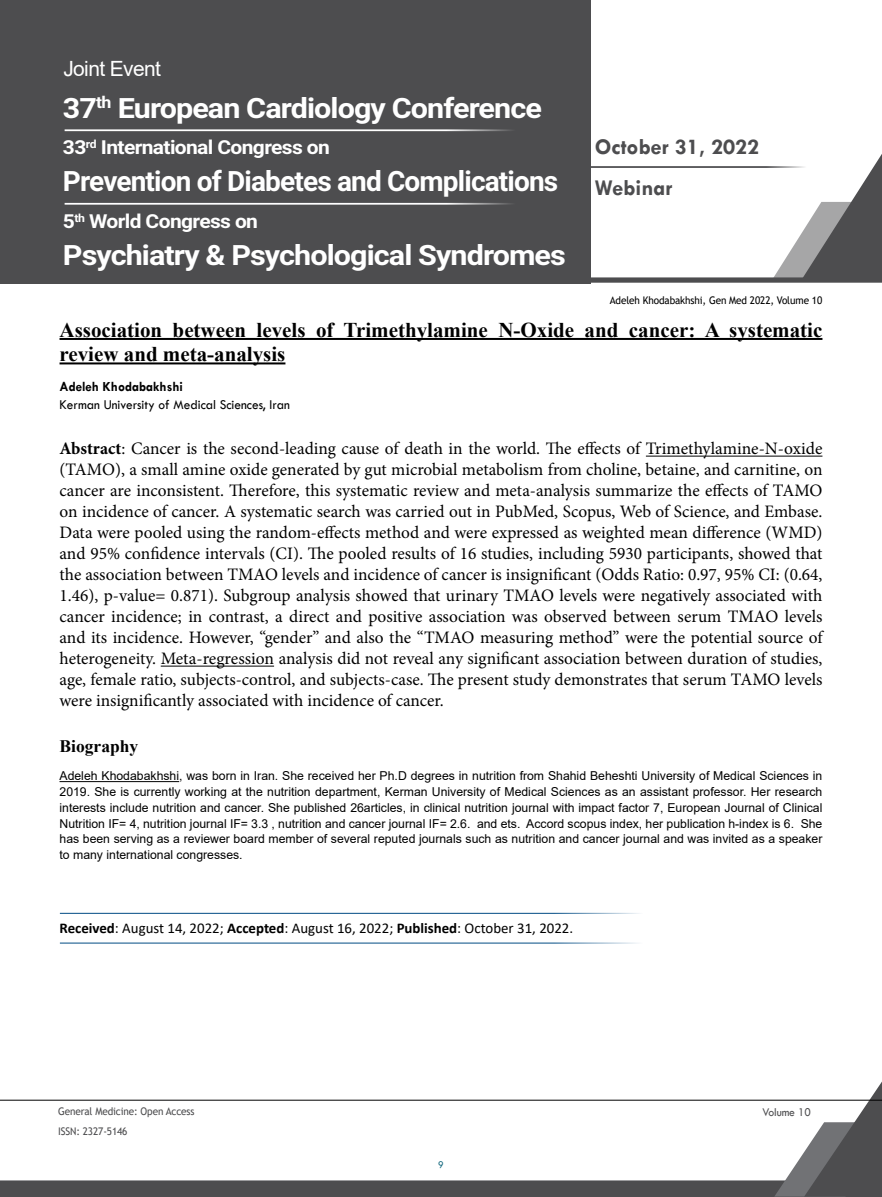
<style>
.page{position:relative;width:882px;height:1197px;background:#fff}
.page>*{position:absolute;margin:0;border:0;box-sizing:border-box;transform-origin:0 0}
.t1{font:700 28px "Roboto";letter-spacing:-.03em;color:#fff;scale:1.09 1}
.t2{font:700 28px "Roboto";letter-spacing:-.03em;color:#fff}
.t3{font:700 22.75px/41.1px "Tw Cen";color:#4d4d4f}
.t4{font:700 21px/24.5px "Times New Roman";color:#000}
.t5{font:21px "Arial";letter-spacing:-.03em;color:#fff}
.t6{font:700 19.25px "Roboto";letter-spacing:-.03em;color:#fff;scale:1.09 1}
.t7{font:17.5px/21px "Minion Pro";color:#000;text-align:justify}
.t8{font:700 17.5px "Times New Roman";color:#000}
.t9{font:14.88px "Calibri";color:#000}
.t10{font:14px "Tw Cen";color:#000;scale:.95 1}
.t11{font:700 14px "Tw Cen";color:#000;scale:.95 1}
.t12{font:12.25px/15.8px "Arial";color:#000;text-align:justify}
.t13{font:12.25px "Tw Cen";letter-spacing:-.01em;color:#4d4d4f;scale:.95 1}
.t14{font:10.5px "Trebuchet MS";letter-spacing:-.01em;color:#4d4d4f;scale:.95 1}
.t15{font:10.5px "Trebuchet MS";letter-spacing:-.01em;color:#000;scale:.95 1}
.t16{font:10.5px "Tw Cen";color:#15697e;scale:.95 1}
.s1{font-weight:700}
</style>
<div class="page">
<svg style="left:0;top:1081px;width:882px;height:116px"></svg>
<hr style="left:0;top:1100px;width:882px;height:1px;background:#000">
<div style="left:0;top:0;width:590px;height:283px;background:#4d4d4f"></div>
<svg style="left:64px;top:153px;width:818px;height:130px"></svg>
<hr style="left:65px;top:129px;width:477px;height:2px;background:#fff">
<hr style="left:65px;top:203px;width:477px;height:2px;background:#fff">
<hr style="left:60px;top:338px;width:762px;height:2px;background:#000">
<hr style="left:60px;top:362px;width:225px;height:2px;background:#000">
<hr style="left:646px;top:456px;width:176px;height:1px;background:#000">
<hr style="left:161px;top:666px;width:113px;height:1px;background:#000">
<hr style="left:60px;top:781px;width:119px;height:1px;background:#000">
<hr style="left:60px;top:913px;width:618px;height:1px;background:#004b84">
<hr style="left:60px;top:943px;width:618px;height:1px;background:#004b84">
<p class="t5" style="left:63px;top:54px;width:99px">Joint Event</p>
<h1 class="t1" style="left:63px;top:88px;width:441px">37<sup>th</sup> European Cardiology Conference</h1>
<p class="t6" style="left:63px;top:134px;width:246px">33<sup>rd</sup> International Congress on</p>
<h1 class="t2" style="left:63px;top:162px;width:497px">Prevention of Diabetes and Complications</h1>
<p class="t6" style="left:63px;top:208px;width:180px">5<sup>th</sup> World Congress on</p>
<h1 class="t1" style="left:63px;top:235px;width:463px">Psychiatry &amp; Psychological Syndromes</h1>
<h2 class="t3" style="left:595px;top:126px;width:166px">October 31, 2022<br>Webinar</h2>
<p class="t15" style="left:610px;top:293px;width:225px">Adeleh Khodabakhshi, Gen Med 2022, Volume 10</p>
<p class="t4" style="left:60px;top:317px;width:764px">Association between levels of Trimethylamine N-Oxide and cancer: A systematic review and meta-analysis</p>
<p class="t11" style="left:60px;top:378px;width:131px">Adeleh Khodabakhshi</p>
<p class="t10" style="left:60px;top:396px;width:244px">Kerman University of Medical Sciences, Iran</p>
<p class="t7" style="left:60px;top:438px;width:765px"><span class="s1">Abstract</span>: Cancer is the second-leading cause of death in the world. The effects of Trimethylamine-N-oxide (TAMO), a small amine oxide generated by gut microbial metabolism from choline, betaine, and carnitine, on cancer are inconsistent. Therefore, this systematic review and meta-analysis summarize the effects of TAMO on incidence of cancer. A systematic search was carried out in PubMed, Scopus, Web of Science, and Embase.<br>Data were pooled using the random-effects method and were expressed as weighted mean difference (WMD) and 95% confidence intervals (CI). The pooled results of 16 studies, including 5930 participants, showed that the association between TMAO levels and incidence of cancer is insignificant (Odds Ratio: 0.97, 95% CI: (0.64, 1.46), p-value= 0.871). Subgroup analysis showed that urinary TMAO levels were negatively associated with cancer incidence; in contrast, a direct and positive association was observed between serum TMAO levels and its incidence. However, “gender” and also the “TMAO measuring method” were the potential source of heterogeneity. Meta-regression analysis did not reveal any significant association between duration of studies, age, female ratio, subjects-control, and subjects-case. The present study demonstrates that serum TAMO levels were insignificantly associated with incidence of cancer.</p>
<p class="t8" style="left:60px;top:734px;width:80px">Biography</p>
<p class="t12" style="left:60px;top:768px;width:764px">Adeleh Khodabakhshi, was born in Iran. She received her Ph.D degrees in nutrition from Shahid Beheshti University of Medical Sciences in 2019. She is currently working at the nutrition department, Kerman University of Medical Sciences as an assistant professor. Her research interests include nutrition and cancer. She published 26articles, in clinical nutrition journal with impact factor 7, European Journal of Clinical Nutrition IF= 4, nutrition journal IF= 3.3 , nutrition and cancer journal IF= 2.6. and ets. Accord scopus index, her publication h-index is 6. She has been serving as a reviewer board member of several reputed journals such as nutrition and cancer journal and was invited as a speaker to many international congresses.</p>
<p class="t9" style="left:60px;top:918px;width:515px"><span class="s1">Received</span>: August 14, 2022; <span class="s1">Accepted</span>: August 16, 2022; <span class="s1">Published</span>: October 31, 2022.</p>
<p class="t14" style="left:58px;top:1105px;width:145px">General Medicine: Open Access</p>
<p class="t13" style="left:762px;top:1104px;width:53px">Volume 10</p>
<p class="t14" style="left:58px;top:1125px;width:75px">ISSN: 2327-5146</p>
<p class="t16" style="left:438px;top:1159px;width:7px">9</p>
</div>
